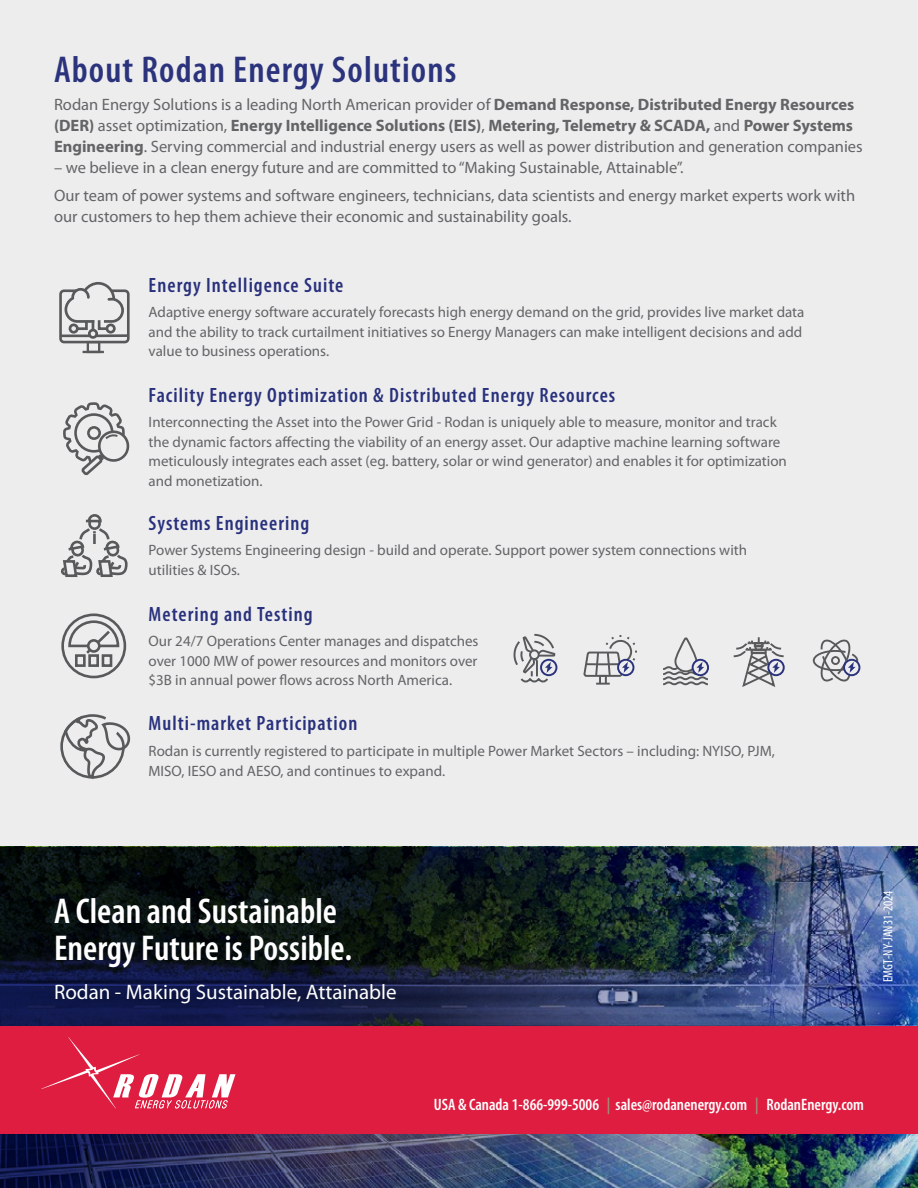
<style>
.page{position:relative;width:918px;height:1188px;background:#ededee}
.page>*{position:absolute;margin:0;border:0;box-sizing:border-box;transform-origin:0 0}
.t1{font:600 condensed 37.5px "Myriad Pro";letter-spacing:.03em;color:#2b337c}
.t2{font:600 condensed 36px/36.8px "Myriad Pro";color:#fff}
.t3{font:21px "Myriad Pro";color:#fff}
.t4{font:600 condensed 20.7px "Myriad Pro";letter-spacing:.05em;color:#29317c}
.t5{font:16.5px/21px "Myriad Pro";color:#636466}
.t6{font:600 condensed 16.5px "Myriad Pro";color:#fff}
.t7{font:15px/19.5px "Myriad Pro";color:#636466}
.t8{font:condensed 13.5px "Myriad Pro";color:#fff}
.s1{font-weight:700}
.s2{color:#9e9479}
</style>
<div class="page">
<img style="left:0;top:847px;width:918px;height:341px">
<svg style="left:65px;top:282px;width:59px;height:48px"></svg>
<div style="left:106px;top:324px;width:10px;height:10px;border:3px solid #58595b;border-radius:50%"></div>
<div style="left:69px;top:324px;width:10px;height:10px;border:3px solid #58595b;border-radius:50%"></div>
<div style="left:88px;top:329px;width:10px;height:10px;border:3px solid #58595b;border-radius:50%"></div>
<div style="left:59px;top:289px;width:71px;height:54px;border:3px solid #58595b;border-radius:3px"></div>
<hr style="left:60px;top:335px;width:30px;height:2px;background:#58595b">
<hr style="left:96px;top:334px;width:32px;height:3px;background:#58595b">
<div style="left:87px;top:341px;width:13px;height:12px;border:2px solid #58595b"></div>
<hr style="left:83px;top:351px;width:21px;height:2px;background:#58595b">
<svg style="left:63px;top:402px;width:67px;height:74px"></svg>
<div style="left:87px;top:426px;width:14px;height:14px;border:3px solid #58595b;border-radius:50%"></div>
<svg style="left:61px;top:514px;width:67px;height:63px"></svg>
<svg style="left:60px;top:714px;width:71px;height:65px"></svg>
<div style="left:61px;top:614px;width:65px;height:64px;border:3px solid #58595b;border-radius:50%"></div>
<div style="left:75px;top:654px;width:11px;height:13px;border:3px solid #58595b"></div>
<div style="left:88px;top:654px;width:11px;height:13px;border:3px solid #58595b"></div>
<div style="left:102px;top:654px;width:10px;height:13px;border:3px solid #58595b"></div>
<svg style="left:67px;top:619px;width:54px;height:37px"></svg>
<div style="left:87px;top:639px;width:14px;height:14px;border:3px solid #58595b;border-radius:50%"></div>
<svg style="left:513px;top:633px;width:43px;height:49px"></svg>
<div style="left:540px;top:659px;width:17px;height:17px;border:2px solid #2b337c;border-radius:50%"></div>
<svg style="left:583px;top:635px;width:54px;height:50px"></svg>
<div style="left:617px;top:659px;width:17px;height:17px;border:2px solid #2b337c;border-radius:50%"></div>
<svg style="left:663px;top:637px;width:46px;height:49px"></svg>
<div style="left:692px;top:659px;width:17px;height:17px;border:2px solid #2b337c;border-radius:50%"></div>
<svg style="left:733px;top:637px;width:52px;height:50px"></svg>
<div style="left:767px;top:659px;width:18px;height:17px;border:2px solid #2b337c;border-radius:50%"></div>
<svg style="left:813px;top:639px;width:45px;height:43px"></svg>
<div style="left:843px;top:659px;width:17px;height:17px;border:2px solid #2b337c;border-radius:50%"></div>
<div style="left:0;top:1026px;width:918px;height:108px;background:#de1d40"></div>
<svg style="left:41px;top:1037px;width:195px;height:72px"></svg>
<h1 class="t1" style="left:54px;top:49px;width:404px">About Rodan Energy Solutions</h1>
<p class="t5" style="left:54px;top:94px;width:810px">Rodan Energy Solutions is a leading North American provider of <span class="s1">Demand Response, Distributed Energy Resources (DER)</span> asset optimization, <span class="s1">Energy Intelligence Solutions (EIS)</span>, <span class="s1">Metering, Telemetry &amp; SCADA,</span> and <span class="s1">Power Systems<br>Engineering</span>. Serving commercial and industrial energy users as well as power distribution and generation companies</p>
<p class="t5" style="left:54px;top:153px;width:803px;line-height:27.8px">– we believe in a clean energy future and are committed to “Making Sustainable, Attainable”.<br>Our team of power systems and software engineers, technicians, data scientists and energy market experts work with</p>
<p class="t5" style="left:54px;top:205px;width:519px">our customers to hep them achieve their economic and sustainability goals.</p>
<h3 class="t4" style="left:149px;top:273px;width:196px">Energy Intelligence Suite</h3>
<p class="t7" style="left:149px;top:302px;width:657px">Adaptive energy software accurately forecasts high energy demand on the grid, provides live market data and the ability to track curtailment initiatives so Energy Managers can make intelligent decisions and add value to business operations.</p>
<h3 class="t4" style="left:149px;top:383px;width:468px">Facility Energy Optimization &amp; Distributed Energy Resources</h3>
<p class="t7" style="left:149px;top:412px;width:640px">Interconnecting the Asset into the Power Grid - Rodan is uniquely able to measure, monitor and track the dynamic factors affecting the viability of an energy asset. Our adaptive machine learning software meticulously integrates each asset (eg. battery, solar or wind generator) and enables it for optimization and monetization.</p>
<h3 class="t4" style="left:149px;top:512px;width:162px">Systems Engineering</h3>
<p class="t7" style="left:149px;top:540px;width:600px">Power Systems Engineering design - build and operate. Support power system connections with utilities &amp; ISOs.</p>
<h3 class="t4" style="left:149px;top:602px;width:165px">Metering and Testing</h3>
<p class="t7" style="left:149px;top:631px;width:331px;text-align:justify">Our 24/7 Operations Center manages and dispatches over 1000 MW of power resources and monitors over $3B in annual power flows across North America.</p>
<h3 class="t4" style="left:149px;top:712px;width:210px">Multi-market Participation</h3>
<p class="t7" style="left:149px;top:741px;width:628px">Rodan is currently registered to participate in multiple Power Market Sectors – including: NYISO, PJM,<br>MISO, IESO and AESO, and continues to expand.</p>
<h2 class="t2" style="left:54px;top:893px;width:300px">A Clean and Sustainable<br>Energy Future is Possible.</h2>
<h3 class="t3" style="left:54px;top:979px;width:344px">Rodan - Making Sustainable, Attainable</h3>
<p class="t8" style="left:881px;top:982px;width:94px;rotate:-90deg">EMGT-NY-JAN31-2024</p>
<p class="t6" style="left:434px;top:1096px;width:432px">USA &amp; Canada 1-866-999-5006 <span class="s2">|</span> sales@rodanenergy.com <span class="s2">|</span> RodanEnergy.com</p>
</div>
